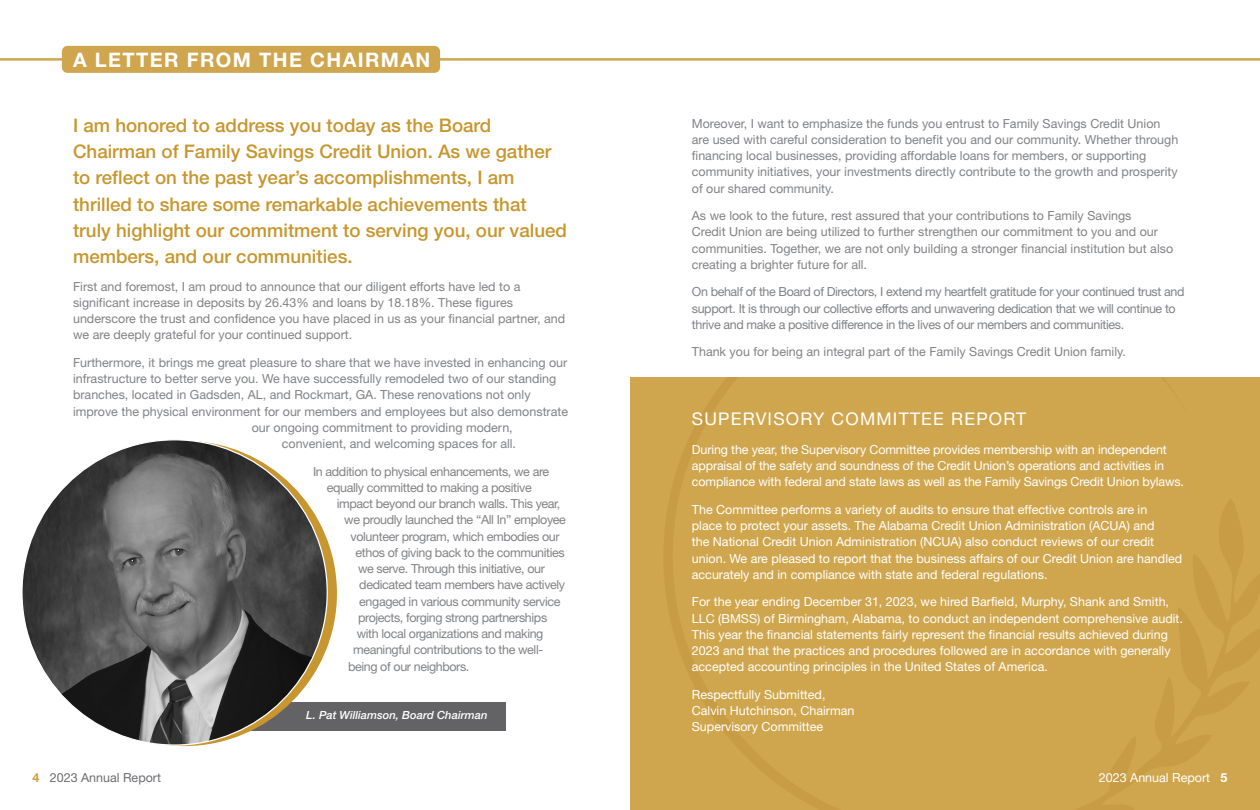
<style>
.page{position:relative;width:1260px;height:810px;background:#fff}
.page>*{position:absolute;margin:0;border:0;box-sizing:border-box;transform-origin:0 0}
.t1{font:700 20px "Helvetica Neue LT Std";letter-spacing:.07em;color:#fff}
.t2{font:500 18.75px/26.2px "Helvetica Neue LT Std";color:#c7962e}
.t3{font:17.5px "Helvetica Neue LT Std";letter-spacing:.07em;color:#fff}
.t4{font:12.5px/16.2px "Helvetica Neue LT Std";color:#808285}
.t5{font:12.5px/16.2px "Helvetica Neue LT Std";color:#fff}
.t6{font:12.5px/16.2px "Helvetica Neue LT Std";letter-spacing:-.03em;color:#808285}
.t7{font:12.5px "Helvetica Neue LT Std";color:#6c6d70}
.t8{font:italic 500 11.25px "Helvetica Neue";color:#fff}
.s1{font-weight:700;color:#cda143}
.s2{font-weight:700}
</style>
<div class="page">
<hr style="left:0;top:58px;width:1260px;height:3px;background:#cfa64d">
<div style="left:62px;top:46px;width:378px;height:27px;background:#cfa64d;border-radius:6px"></div>
<div style="left:630px;top:377px;width:630px;height:433px;background:#cfa64d"></div>
<div style="left:218px;top:702px;width:288px;height:29px;background:#636366"></div>
<svg style="left:32px;top:441px;width:305px;height:305px;fill:#c7962e"></svg>
<img style="left:22px;top:440px;width:305px;height:305px;border-radius:153px">
<p class="t1" style="left:73px;top:47px;width:359px">A LETTER FROM THE CHAIRMAN</p>
<p class="t2" style="left:73px;top:112px;width:495px">I am honored to address you today as the Board Chairman of Family Savings Credit Union. As we gather to reflect on the past year’s accomplishments, I am thrilled to share some remarkable achievements that truly highlight our commitment to serving you, our valued members, and our communities.</p>
<p class="t4" style="left:73px;top:278px;width:494px">First and foremost, I am proud to announce that our diligent efforts have led to a significant increase in deposits by 26.43% and loans by 18.18%. These figures underscore the trust and confidence you have placed in us as your financial partner, and we are deeply grateful for your continued support.</p>
<p class="t4" style="left:73px;top:354px;width:496px">Furthermore, it brings me great pleasure to share that we have invested in enhancing our</p>
<p class="t4" style="left:73px;top:370px;width:485px">infrastructure to better serve you. We have successfully remodeled two of our standing</p>
<p class="t4" style="left:73px;top:387px;width:459px">branches, located in Gadsden, AL, and Rockmart, GA. These renovations not only</p>
<p class="t4" style="left:73px;top:403px;width:497px">improve the physical environment for our members and employees but also demonstrate</p>
<p class="t4" style="left:252px;top:419px;width:262px">our ongoing commitment to providing modern,</p>
<p class="t4" style="left:282px;top:435px;width:236px">convenient, and welcoming spaces for all.</p>
<p class="t6" style="left:313px;top:463px;width:238px">In addition to physical enhancements, we are</p>
<p class="t6" style="left:327px;top:479px;width:206px">equally committed to making a positive</p>
<p class="t6" style="left:337px;top:495px;width:225px">impact beyond our branch walls. This year,</p>
<p class="t6" style="left:344px;top:512px;width:223px">we proudly launched the “All In” employee</p>
<p class="t6" style="left:351px;top:528px;width:211px">volunteer program, which embodies our</p>
<p class="t6" style="left:356px;top:544px;width:211px">ethos of giving back to the communities</p>
<p class="t6" style="left:358px;top:560px;width:188px">we serve. Through this initiative, our</p>
<p class="t6" style="left:359px;top:577px;width:207px">dedicated team members have actively</p>
<p class="t6" style="left:359px;top:593px;width:203px">engaged in various community service</p>
<p class="t6" style="left:358px;top:609px;width:191px">projects, forging strong partnerships</p>
<p class="t6" style="left:357px;top:625px;width:188px">with local organizations and making</p>
<p class="t6" style="left:353px;top:642px;width:192px">meaningful contributions to the well-</p>
<p class="t6" style="left:348px;top:658px;width:123px">being of our neighbors.</p>
<p class="t7" style="left:32px;top:770px;width:130px"><span class="s1">4</span> 2023 Annual Report</p>
<p class="t8" style="left:306px;top:709px;width:183px">L. Pat Williamson, Board Chairman</p>
<p class="t4" style="left:692px;top:115px;width:488px">Moreover, I want to emphasize the funds you entrust to Family Savings Credit Union are used with careful consideration to benefit you and our community. Whether through financing local businesses, providing affordable loans for members, or supporting community initiatives, your investments directly contribute to the growth and prosperity of our shared community.</p>
<p class="t4" style="left:692px;top:207px;width:483px">As we look to the future, rest assured that your contributions to Family Savings<br>Credit Union are being utilized to further strengthen our commitment to you and our communities. Together, we are not only building a stronger financial institution but also creating a brighter future for all.</p>
<p class="t6" style="left:692px;top:284px;width:494px">On behalf of the Board of Directors, I extend my heartfelt gratitude for your continued trust and support. It is through our collective efforts and unwavering dedication that we will continue to thrive and make a positive difference in the lives of our members and communities.</p>
<p class="t4" style="left:692px;top:344px;width:436px">Thank you for being an integral part of the Family Savings Credit Union family.</p>
<p class="t3" style="left:692px;top:409px;width:336px">SUPERVISORY COMMITTEE REPORT</p>
<p class="t5" style="left:692px;top:441px;width:494px">During the year, the Supervisory Committee provides membership with an independent appraisal of the safety and soundness of the Credit Union’s operations and activities in compliance with federal and state laws as well as the Family Savings Credit Union bylaws.</p>
<p class="t5" style="left:692px;top:501px;width:492px">The Committee performs a variety of audits to ensure that effective controls are in<br>place to protect your assets. The Alabama Credit Union Administration (ACUA) and<br>the National Credit Union Administration (NCUA) also conduct reviews of our credit union. We are pleased to report that the business affairs of our Credit Union are handled accurately and in compliance with state and federal regulations.</p>
<p class="t5" style="left:692px;top:594px;width:493px">For the year ending December 31, 2023, we hired Barfield, Murphy, Shank and Smith, LLC (BMSS) of Birmingham, Alabama, to conduct an independent comprehensive audit.<br>This year the financial statements fairly represent the financial results achieved during 2023 and that the practices and procedures followed are in accordance with generally accepted accounting principles in the United States of America.</p>
<p class="t5" style="left:692px;top:686px;width:164px">Respectfully Submitted,<br>Calvin Hutchinson, Chairman<br>Supervisory Committee</p>
<p class="t5" style="left:1099px;top:769px;width:130px">2023 Annual Report <span class="s2">5</span></p>
</div>
